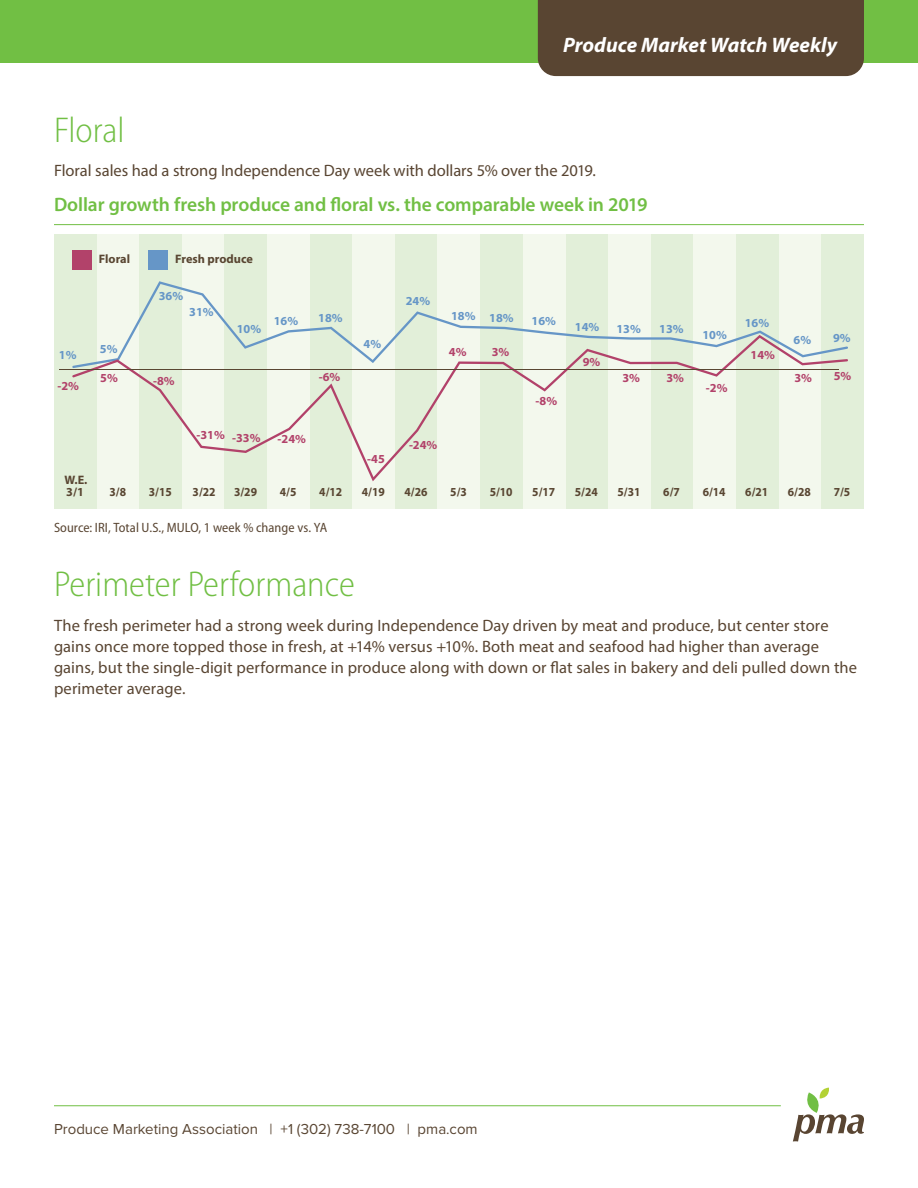
<style>
.page{position:relative;width:918px;height:1188px;background:#fff}
.page>*{position:absolute;margin:0;border:0;box-sizing:border-box;transform-origin:0 0}
.Body{font:300 semi-condensed 36px "Myriad Pro";color:#71bf44}
.Body-2{font:italic 700 21px "Myriad Pro";color:#fff}
.Table_Header{font:600 19.5px "Myriad Pro";letter-spacing:-.005em;color:#71bf44}
.Body-3{font:16.5px/21px "Myriad Pro";letter-spacing:.005em;color:#594532}
.t1{font:15px "Proxima Nova";color:#594532}
.Body-4{font:semi-condensed 13.5px "Myriad Pro";letter-spacing:.005em;color:#594532}
.t2{font:700 12.3px "Myriad Pro";color:#594632;scale:.94 1}
.t3{font:700 12.3px "Myriad Pro";color:#b2426a}
.t4{font:700 12.3px "Myriad Pro";color:#6696c7}
.t5{font:700 12.3px/12px "Myriad Pro";color:#594632}
</style>
<div class="page">
<div style="left:0;top:0;width:918px;height:63px;background:#71bf44"></div>
<svg style="left:793px;top:1088px;width:71px;height:54px"></svg>
<hr style="left:54px;top:224px;width:810px;height:1px;background:#71bf44">
<div style="left:538px;top:0;width:326px;height:76px;background:#594532"></div>
<hr style="left:54px;top:1105px;width:727px;height:1px;background:#71bf44">
<div style="left:736px;top:234px;width:43px;height:275px;background:#e2efd9"></div>
<div style="left:651px;top:234px;width:42px;height:275px;background:#e2efd9"></div>
<div style="left:608px;top:234px;width:43px;height:275px;background:#f3f8ed"></div>
<div style="left:694px;top:234px;width:42px;height:275px;background:#f3f8ed"></div>
<div style="left:779px;top:234px;width:42px;height:275px;background:#f3f8ed"></div>
<div style="left:310px;top:234px;width:42px;height:275px;background:#e2efd9"></div>
<div style="left:566px;top:234px;width:42px;height:275px;background:#e2efd9"></div>
<div style="left:481px;top:234px;width:42px;height:275px;background:#e2efd9"></div>
<div style="left:97px;top:234px;width:42px;height:275px;background:#f3f8ed"></div>
<div style="left:182px;top:234px;width:42px;height:275px;background:#f3f8ed"></div>
<div style="left:139px;top:234px;width:43px;height:275px;background:#e2efd9"></div>
<div style="left:54px;top:234px;width:42px;height:275px;background:#e2efd9"></div>
<div style="left:225px;top:234px;width:42px;height:275px;background:#e2efd9"></div>
<div style="left:395px;top:234px;width:42px;height:275px;background:#e2efd9"></div>
<div style="left:267px;top:234px;width:43px;height:275px;background:#f3f8ed"></div>
<div style="left:353px;top:234px;width:42px;height:275px;background:#f3f8ed"></div>
<div style="left:438px;top:234px;width:42px;height:275px;background:#f3f8ed"></div>
<div style="left:523px;top:234px;width:42px;height:275px;background:#f3f8ed"></div>
<div style="left:822px;top:234px;width:42px;height:275px;background:#e2efd9"></div>
<div style="left:73px;top:250px;width:19px;height:19px;background:#b2426a"></div>
<div style="left:148px;top:250px;width:20px;height:19px;background:#6696c7"></div>
<svg style="left:96px;top:281px;width:726px;height:54px"></svg>
<svg style="left:72px;top:335px;width:776px;height:146px"></svg>
<hr style="left:60px;top:369px;width:779px;height:1px;background:#594632">
<p class="Body-2" style="left:563px;top:32px;width:276px">Produce Market Watch Weekly</p>
<p class="Body" style="left:54px;top:108px;width:72px">Floral</p>
<p class="Body-3" style="left:54px;top:160px;width:543px">Floral sales had a strong Independence Day week with dollars 5% over the 2019.</p>
<p class="Table_Header" style="left:54px;top:192px;width:595px">Dollar growth fresh produce and floral vs. the comparable week in 2019</p>
<p class="t4" style="left:59px;top:347px;width:19px">1%</p>
<p class="t3" style="left:58px;top:378px;width:23px">-2%</p>
<p class="t5" style="left:99px;top:253px;width:33px">Floral</p>
<p class="t5" style="left:175px;top:253px;width:79px">Fresh produce</p>
<p class="t4" style="left:159px;top:287px;width:26px">36%</p>
<p class="t4" style="left:100px;top:341px;width:19px">5%</p>
<p class="t3" style="left:100px;top:370px;width:19px">5%</p>
<p class="t4" style="left:189px;top:304px;width:26px">31%</p>
<p class="t3" style="left:153px;top:373px;width:23px">-8%</p>
<p class="t4" style="left:237px;top:321px;width:26px">10%</p>
<p class="t4" style="left:274px;top:313px;width:26px">16%</p>
<p class="t4" style="left:318px;top:310px;width:26px">18%</p>
<p class="t3" style="left:319px;top:369px;width:23px">-6%</p>
<p class="t3" style="left:196px;top:427px;width:30px">-31%</p>
<p class="t3" style="left:232px;top:430px;width:30px">-33%</p>
<p class="t3" style="left:278px;top:431px;width:30px">-24%</p>
<p class="t4" style="left:364px;top:336px;width:19px">4%</p>
<p class="t3" style="left:367px;top:451px;width:19px">-45</p>
<p class="t4" style="left:406px;top:293px;width:26px">24%</p>
<p class="t4" style="left:451px;top:308px;width:26px">18%</p>
<p class="t3" style="left:449px;top:343px;width:19px">4%</p>
<p class="t4" style="left:489px;top:310px;width:26px">18%</p>
<p class="t3" style="left:492px;top:344px;width:19px">3%</p>
<p class="t3" style="left:409px;top:437px;width:30px">-24%</p>
<p class="t4" style="left:532px;top:313px;width:26px">16%</p>
<p class="t3" style="left:536px;top:393px;width:23px">-8%</p>
<p class="t4" style="left:575px;top:319px;width:26px">14%</p>
<p class="t3" style="left:583px;top:354px;width:19px">9%</p>
<p class="t4" style="left:616px;top:321px;width:26px">13%</p>
<p class="t4" style="left:659px;top:321px;width:26px">13%</p>
<p class="t3" style="left:622px;top:369px;width:19px">3%</p>
<p class="t3" style="left:666px;top:369px;width:19px">3%</p>
<p class="t4" style="left:702px;top:326px;width:26px">10%</p>
<p class="t3" style="left:706px;top:380px;width:23px">-2%</p>
<p class="t4" style="left:745px;top:315px;width:26px">16%</p>
<p class="t3" style="left:751px;top:347px;width:26px">14%</p>
<p class="t4" style="left:794px;top:332px;width:19px">6%</p>
<p class="t4" style="left:833px;top:330px;width:19px">9%</p>
<p class="t3" style="left:794px;top:370px;width:19px">3%</p>
<p class="t3" style="left:834px;top:368px;width:19px">5%</p>
<p class="t5" style="left:65px;top:474px;width:24px">W.E.<br>3/1</p>
<p class="t2" style="left:109px;top:484px;width:19px">3/8</p>
<p class="t2" style="left:149px;top:484px;width:26px">3/15</p>
<p class="t2" style="left:193px;top:484px;width:26px">3/22</p>
<p class="t2" style="left:234px;top:484px;width:26px">3/29</p>
<p class="t2" style="left:280px;top:484px;width:19px">4/5</p>
<p class="t2" style="left:319px;top:484px;width:26px">4/12</p>
<p class="t2" style="left:362px;top:484px;width:26px">4/19</p>
<p class="t2" style="left:404px;top:484px;width:26px">4/26</p>
<p class="t2" style="left:450px;top:484px;width:19px">5/3</p>
<p class="t2" style="left:490px;top:484px;width:26px">5/10</p>
<p class="t2" style="left:532px;top:484px;width:26px">5/17</p>
<p class="t2" style="left:575px;top:484px;width:26px">5/24</p>
<p class="t2" style="left:618px;top:484px;width:26px">5/31</p>
<p class="t2" style="left:663px;top:484px;width:19px">6/7</p>
<p class="t2" style="left:703px;top:484px;width:26px">6/14</p>
<p class="t2" style="left:745px;top:484px;width:26px">6/21</p>
<p class="t2" style="left:788px;top:484px;width:26px">6/28</p>
<p class="t2" style="left:834px;top:484px;width:19px">7/5</p>
<p class="Body-4" style="left:54px;top:520px;width:275px">Source: IRI, Total U.S., MULO, 1 week % change vs. YA</p>
<p class="Body" style="left:54px;top:563px;width:302px">Perimeter Performance</p>
<p class="Body-3" style="left:54px;top:614px;width:805px">The fresh perimeter had a strong week during Independence Day driven by meat and produce, but center store gains once more topped those in fresh, at +14% versus +10%. Both meat and seafood had higher than average gains, but the single-digit performance in produce along with down or flat sales in bakery and deli pulled down the perimeter average.</p>
<p class="t1" style="left:54px;top:1118px;width:425px">Produce Marketing Association | +1 (302) 738-7100 | pma.com</p>
</div>
